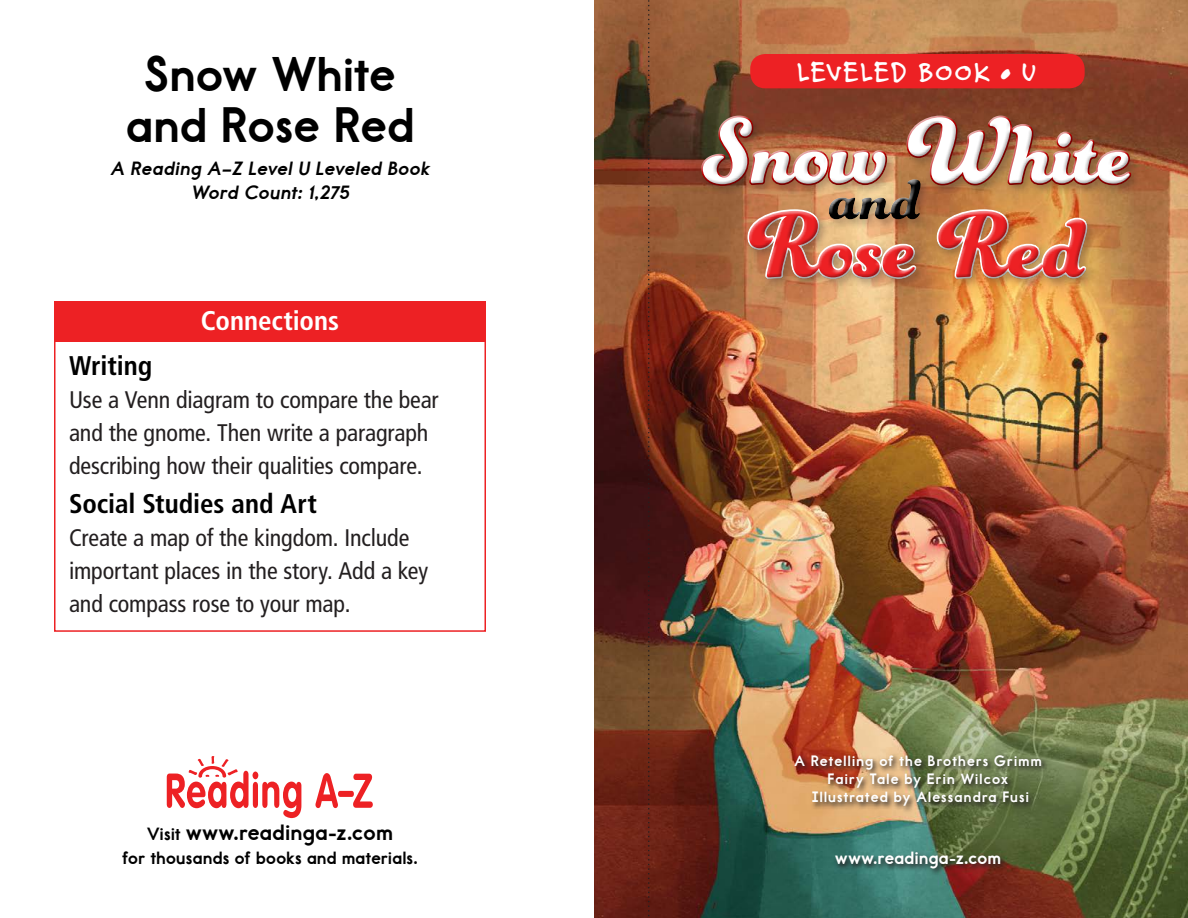
<style>
.page{position:relative;width:1188px;height:918px;background:#fff}
.page>*{position:absolute;margin:0;border:0;box-sizing:border-box;transform-origin:0 0}
.t1{font:98.85px "Funkydori";letter-spacing:.005em;color:#fff}
.t2{font:98.85px "Funkydori";letter-spacing:.005em;color:#ed2124}
.t3{font:68.7px "Funkydori";color:#000}
.t4{font:49.5px/51px "Report School Hv";letter-spacing:.015em;color:#000;text-align:center}
.t5{font:700 28.5px "Felt Tip Roman";letter-spacing:.05em;color:#fff}
.t6{font:700 condensed 27px "Frutiger LT Std";color:#000}
.t7{font:700 condensed 27px "Frutiger LT Std";color:#fff}
.t8{font:condensed 24px/33px "Frutiger LT Std";letter-spacing:-.005em;color:#231f20}
.t9{font:22.5px "Report School Hv";letter-spacing:.03em;color:#000}
.t10{font:italic 19.5px/24px "Report School Hv";letter-spacing:.035em;color:#000;text-align:center}
.t11{font:18px "Report School Hv";letter-spacing:.025em;color:#000}
.t12{font:18px "Report School Hv";letter-spacing:.03em;color:#fff}
.t13{font:15px/18px "Report School Hv";letter-spacing:.085em;color:#fff;text-align:center}
.s1{font-size:18px}
</style>
<div class="page">
<svg style="left:167px;top:756px;width:134px;height:62px"></svg>
<svg style="left:315px;top:773px;width:58px;height:35px"></svg>
<div style="left:54px;top:340px;width:432px;height:292px;border:2px solid #ed2124"></div>
<div style="left:54px;top:301px;width:432px;height:41px;background:#ed2124"></div>
<img style="left:594px;top:0;width:594px;height:918px">
<svg style="left:833px;top:849px;width:174px;height:27px;background:#495f51"></svg>
<div style="left:750px;top:54px;width:335px;height:34px;background:#ed2124;border-radius:15px"></div>
<img style="left:792px;top:753px;width:256px;height:60px">
<div style="left:698px;top:112px;width:444px;height:178px;background:#231f20;opacity:.3"></div>
<div style="left:695px;top:110px;width:440px;height:171px;background:#fff;opacity:.75"></div>
<div style="left:699px;top:118px;width:438px;height:166px;background:#231f20;opacity:.4"></div>
<svg style="left:648px;top:0;width:2px;height:918px;background:#5e2b1d"></svg>
<h3 class="t4" style="left:126px;top:48px;width:289px">Snow White and Rose Red</h3>
<p class="t10" style="left:111px;top:156px;width:320px">A Reading A–Z Level U Leveled Book<br>Word Count: 1,275</p>
<p class="t7" style="left:201px;top:305px;width:140px">Connections</p>
<p class="t6" style="left:69px;top:350px;width:85px">Writing</p>
<p class="t8" style="left:69px;top:384px;width:371px">Use a Venn diagram to compare the bear and the gnome. Then write a paragraph describing how their qualities compare.</p>
<p class="t6" style="left:69px;top:488px;width:249px">Social Studies and Art</p>
<p class="t8" style="left:69px;top:522px;width:361px">Create a map of the kingdom. Include important places in the story. Add a key and compass rose to your map.</p>
<p class="t9" style="left:147px;top:819px;width:247px"><span class="s1">Visit</span> www.readinga-z.com</p>
<p class="t11" style="left:123px;top:847px;width:297px">for thousands of books and materials.</p>
<p class="t5" style="left:797px;top:53px;width:241px">LEVELED BOOK • U</p>
<h1 class="t1" style="left:703px;top:91px;width:430px">Snow White</h1>
<h1 class="t2" style="left:749px;top:185px;width:339px">Rose Red</h1>
<h2 class="t3" style="left:830px;top:155px;width:93px">and</h2>
<p class="t13" style="left:794px;top:752px;width:249px">A Retelling of the Brothers Grimm<br>Fairy Tale by Erin Wilcox<br>Illustrated by Alessandra Fusi</p>
<p class="t12" style="left:835px;top:847px;width:167px">www.readinga-z.com</p>
</div>
